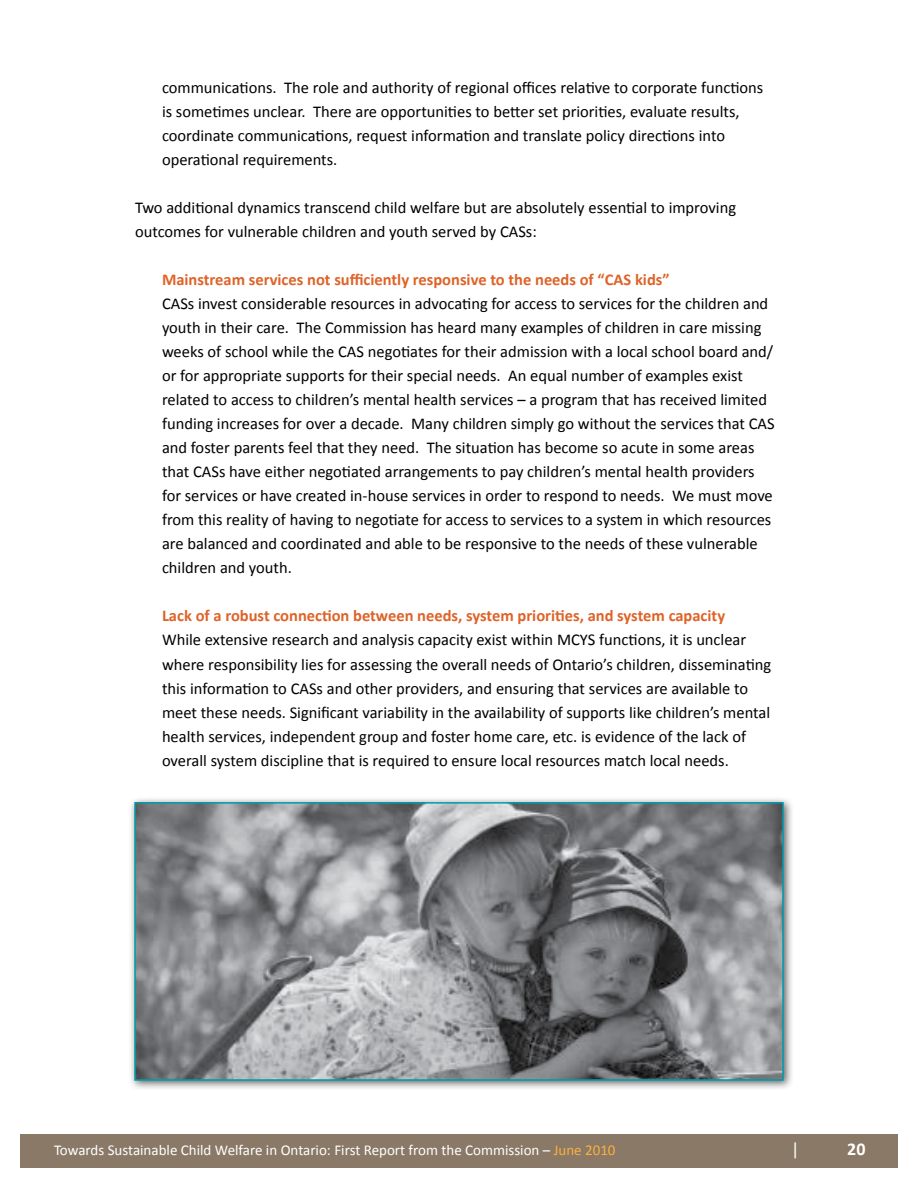
<style>
.page{position:relative;width:918px;height:1188px;background:#fff}
.page>*{position:absolute;margin:0;border:0;box-sizing:border-box;transform-origin:0 0}
.t1{font:700 18px "Calibri";color:#fff}
.t2{font:18px "Calibri";color:#fff}
.t3{font:16.5px/24px "Calibri";color:#000}
.t4{font:700 16.5px "Calibri";color:#de6328}
.t5{font:15px "Calibri";color:#fff}
.s1{color:#fbb040}
</style>
<div class="page">
<div style="left:20px;top:1134px;width:878px;height:34px;background:#8a7967"></div>
<div style="left:128px;top:796px;width:666px;height:295px;background:#000;opacity:.6"></div>
<img style="left:137px;top:805px;width:644px;height:273px">
<div style="left:134px;top:802px;width:650px;height:279px;border:2px solid #009cad"></div>
<p class="t3" style="left:162px;top:75px;width:603px">communications. The role and authority of regional offices relative to corporate functions is sometimes unclear. There are opportunities to better set priorities, evaluate results, coordinate communications, request information and translate policy directions into operational requirements.</p>
<p class="t3" style="left:135px;top:194px;width:603px">Two additional dynamics transcend child welfare but are absolutely essential to improving outcomes for vulnerable children and youth served by CASs:</p>
<p class="t4" style="left:162px;top:270px;width:509px">Mainstream services not sufficiently responsive to the needs of “CAS kids”</p>
<p class="t3" style="left:162px;top:291px;width:614px">CASs invest considerable resources in advocating for access to services for the children and youth in their care. The Commission has heard many examples of children in care missing weeks of school while the CAS negotiates for their admission with a local school board and/ or for appropriate supports for their special needs. An equal number of examples exist related to access to children’s mental health services – a program that has received limited funding increases for over a decade. Many children simply go without the services that CAS and foster parents feel that they need. The situation has become so acute in some areas that CASs have either negotiated arrangements to pay children’s mental health providers for services or have created in-house services in order to respond to needs. We must move from this reality of having to negotiate for access to services to a system in which resources are balanced and coordinated and able to be responsive to the needs of these vulnerable children and youth.</p>
<p class="t4" style="left:162px;top:606px;width:565px">Lack of a robust connection between needs, system priorities, and system capacity</p>
<p class="t3" style="left:162px;top:627px;width:611px">While extensive research and analysis capacity exist within MCYS functions, it is unclear where responsibility lies for assessing the overall needs of Ontario’s children, disseminating this information to CASs and other providers, and ensuring that services are available to meet these needs. Significant variability in the availability of supports like children’s mental health services, independent group and foster home care, etc. is evidence of the lack of overall system discipline that is required to ensure local resources match local needs.</p>
<p class="t5" style="left:54px;top:1141px;width:563px">Towards Sustainable Child Welfare in Ontario: First Report from the Commission – <span class="s1">June 2010</span></p>
<p class="t2" style="left:791px;top:1138px;width:10px">|</p>
<p class="t1" style="left:847px;top:1138px;width:20px">20</p>
</div>
